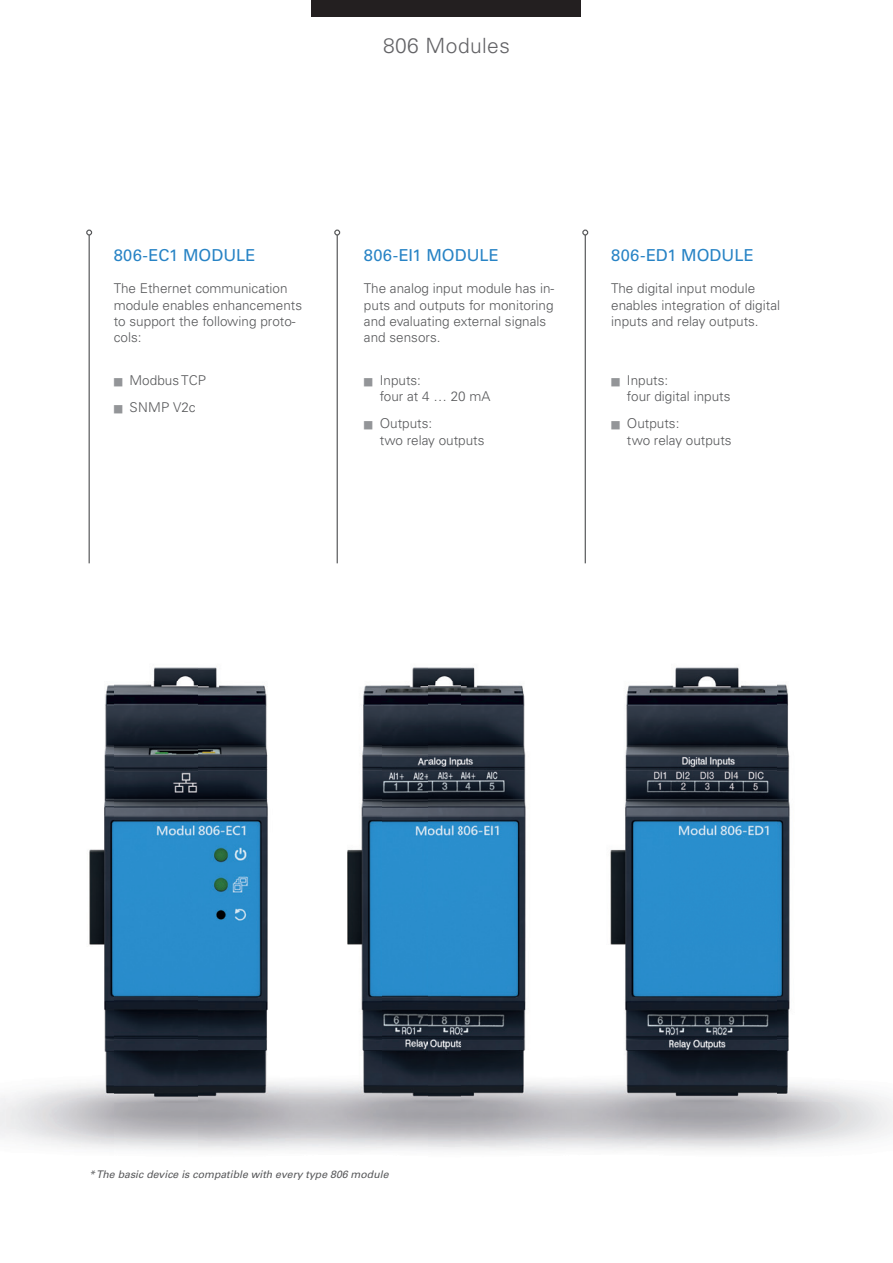
<style>
.page{position:relative;width:893px;height:1263px;background:#fff}
.page>*{position:absolute;margin:0;border:0;box-sizing:border-box;transform-origin:0 0}
.t1{font:300 21px "Univers LT Std";letter-spacing:.02em;color:#636366}
.t2{font:16.5px "Univers LT Std";letter-spacing:.005em;color:#2783c5}
.t3{font:300 13.5px/16.2px "Univers LT Std";color:#57585a}
.t4{font:italic 10.5px "Univers LT Std";color:#57585a}
.s1{color:#939598}
</style>
<div class="page">
<img style="left:153px;top:667px;width:45px;height:15px">
<img style="left:114px;top:682px;width:84px;height:421px">
<img style="left:198px;top:667px;width:695px;height:488px">
<img style="left:461px;top:667px;width:1px;height:488px">
<img style="left:0;top:685px;width:114px;height:464px">
<hr style="left:89px;top:235px;width:1px;height:328px;background:#57585a">
<svg style="left:86px;top:230px;width:6px;height:6px"></svg>
<hr style="left:337px;top:235px;width:1px;height:328px;background:#57585a">
<svg style="left:334px;top:230px;width:6px;height:6px"></svg>
<hr style="left:585px;top:235px;width:1px;height:328px;background:#57585a">
<svg style="left:582px;top:230px;width:6px;height:6px"></svg>
<div style="left:312px;top:0;width:269px;height:17px;background:#231f20"></div>
<h1 class="t1" style="left:383px;top:33px;width:128px">806 Modules</h1>
<p class="t2" style="left:114px;top:245px;width:143px">806-EC1 MODULE</p>
<p class="t3" style="left:114px;top:280px;width:190px">The Ethernet communication module enables enhancements to support the following proto&shy;cols:</p>
<p class="t3" style="left:114px;top:372px;width:94px"><span class="s1">■</span> Modbus TCP</p>
<p class="t3" style="left:114px;top:399px;width:83px"><span class="s1">■</span> SNMP V2c</p>
<p class="t2" style="left:364px;top:245px;width:136px">806-EI1 MODULE</p>
<p class="t3" style="left:364px;top:280px;width:192px">The analog input module has in&shy;puts and outputs for monitoring and evaluating external signals and sensors.</p>
<p class="t3" style="left:380px;top:372px;width:112px;text-indent:-16px"><span class="s1">■</span> Inputs:<br>four at 4 … 20 mA</p>
<p class="t3" style="left:380px;top:415px;width:106px;text-indent:-16px"><span class="s1">■</span> Outputs:<br>two relay outputs</p>
<p class="t2" style="left:611px;top:245px;width:144px">806-ED1 MODULE</p>
<p class="t3" style="left:611px;top:280px;width:171px">The digital input module enables integration of digital inputs and relay outputs.</p>
<p class="t3" style="left:627px;top:372px;width:105px;text-indent:-16px"><span class="s1">■</span> Inputs:<br>four digital inputs</p>
<p class="t3" style="left:627px;top:415px;width:106px;text-indent:-16px"><span class="s1">■</span> Outputs:<br>two relay outputs</p>
<p class="t4" style="left:89px;top:1168px;width:301px">* The basic device is compatible with every type 806 module</p>
</div>
